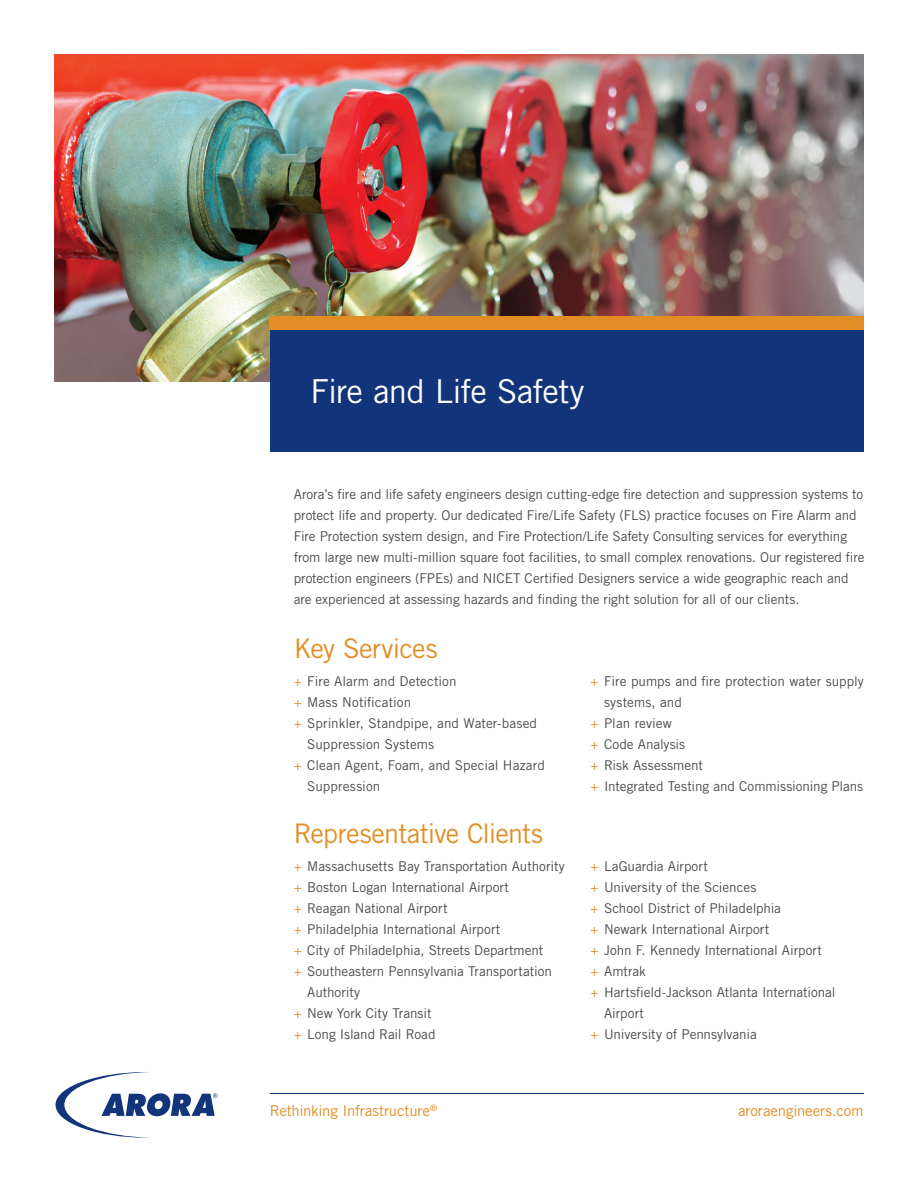
<style>
.page{position:relative;width:918px;height:1188px;background:#fff}
.page>*{position:absolute;margin:0;border:0;box-sizing:border-box;transform-origin:0 0}
.t1{font:33px "Trade Gothic LT Std";letter-spacing:-.025em;color:#fff}
.t2{font:27px "Trade Gothic LT Std";letter-spacing:-.025em;color:#e28e25}
.t3{font:15px "Trade Gothic LT Std";letter-spacing:-.005em;color:#e28e25}
.t4{font:13.5px/21px "Trade Gothic LT Std";letter-spacing:-.005em;color:#4b4c4d}
.s1{color:#e28e25}
</style>
<div class="page">
<img style="left:54px;top:54px;width:810px;height:327px">
<div style="left:270px;top:316px;width:594px;height:14px;background:#e28e25"></div>
<div style="left:270px;top:330px;width:594px;height:122px;background:#11347a"></div>
<hr style="left:270px;top:1093px;width:594px;height:1px;background:#11347a">
<svg style="left:55px;top:1072px;width:163px;height:66px"></svg>
<h1 class="t1" style="left:310px;top:371px;width:275px">Fire and Life Safety</h1>
<p class="t4" style="left:294px;top:484px;width:572px">Arora’s fire and life safety engineers design cutting-edge fire detection and suppression systems to protect life and property. Our dedicated Fire/Life Safety (FLS) practice focuses on Fire Alarm and Fire Protection system design, and Fire Protection/Life Safety Consulting services for everything from large new multi-million square foot facilities, to small complex renovations. Our registered fire protection engineers (FPEs) and NICET Certified Designers service a wide geographic reach and are experienced at assessing hazards and finding the right solution for all of our clients.</p>
<h2 class="t2" style="left:294px;top:632px;width:146px">Key Services</h2>
<p class="t4" style="left:294px;top:670px;width:164px"><span class="s1">+</span> Fire Alarm and Detection</p>
<p class="t4" style="left:294px;top:691px;width:119px"><span class="s1">+</span> Mass Notification</p>
<p class="t4" style="left:294px;top:712px;width:245px"><span class="s1">+</span> Sprinkler, Standpipe, and Water-based</p>
<p class="t4" style="left:307px;top:733px;width:129px">Suppression Systems</p>
<p class="t4" style="left:294px;top:754px;width:253px"><span class="s1">+</span> Clean Agent, Foam, and Special Hazard</p>
<p class="t4" style="left:307px;top:775px;width:75px">Suppression</p>
<p class="t4" style="left:591px;top:670px;width:275px"><span class="s1">+</span> Fire pumps and fire protection water supply</p>
<p class="t4" style="left:604px;top:691px;width:79px">systems, and</p>
<p class="t4" style="left:591px;top:712px;width:83px"><span class="s1">+</span> Plan review</p>
<p class="t4" style="left:591px;top:733px;width:96px"><span class="s1">+</span> Code Analysis</p>
<p class="t4" style="left:591px;top:754px;width:114px"><span class="s1">+</span> Risk Assessment</p>
<p class="t4" style="left:591px;top:775px;width:274px"><span class="s1">+</span> Integrated Testing and Commissioning Plans</p>
<h2 class="t2" style="left:294px;top:817px;width:251px">Representative Clients</h2>
<p class="t4" style="left:294px;top:856px;width:273px"><span class="s1">+</span> Massachusetts Bay Transportation Authority</p>
<p class="t4" style="left:294px;top:877px;width:217px"><span class="s1">+</span> Boston Logan International Airport</p>
<p class="t4" style="left:294px;top:898px;width:155px"><span class="s1">+</span> Reagan National Airport</p>
<p class="t4" style="left:294px;top:919px;width:208px"><span class="s1">+</span> Philadelphia International Airport</p>
<p class="t4" style="left:294px;top:940px;width:251px"><span class="s1">+</span> City of Philadelphia, Streets Department</p>
<p class="t4" style="left:294px;top:961px;width:260px"><span class="s1">+</span> Southeastern Pennsylvania Transportation</p>
<p class="t4" style="left:307px;top:982px;width:54px">Authority</p>
<p class="t4" style="left:294px;top:1003px;width:139px"><span class="s1">+</span> New York City Transit</p>
<p class="t4" style="left:294px;top:1024px;width:143px"><span class="s1">+</span> Long Island Rail Road</p>
<p class="t4" style="left:591px;top:856px;width:119px"><span class="s1">+</span> LaGuardia Airport</p>
<p class="t4" style="left:591px;top:877px;width:167px"><span class="s1">+</span> University of the Sciences</p>
<p class="t4" style="left:591px;top:898px;width:192px"><span class="s1">+</span> School District of Philadelphia</p>
<p class="t4" style="left:591px;top:919px;width:180px"><span class="s1">+</span> Newark International Airport</p>
<p class="t4" style="left:591px;top:940px;width:233px"><span class="s1">+</span> John F. Kennedy International Airport</p>
<p class="t4" style="left:591px;top:961px;width:57px"><span class="s1">+</span> Amtrak</p>
<p class="t4" style="left:591px;top:982px;width:247px"><span class="s1">+</span> Hartsfield-Jackson Atlanta International</p>
<p class="t4" style="left:604px;top:1003px;width:42px">Airport</p>
<p class="t4" style="left:591px;top:1024px;width:168px"><span class="s1">+</span> University of Pennsylvania</p>
<p class="t3" style="left:270px;top:1102px;width:169px">Rethinking Infrastructure<sup>®</sup></p>
<p class="t3" style="left:738px;top:1102px;width:127px">aroraengineers.com</p>
</div>
